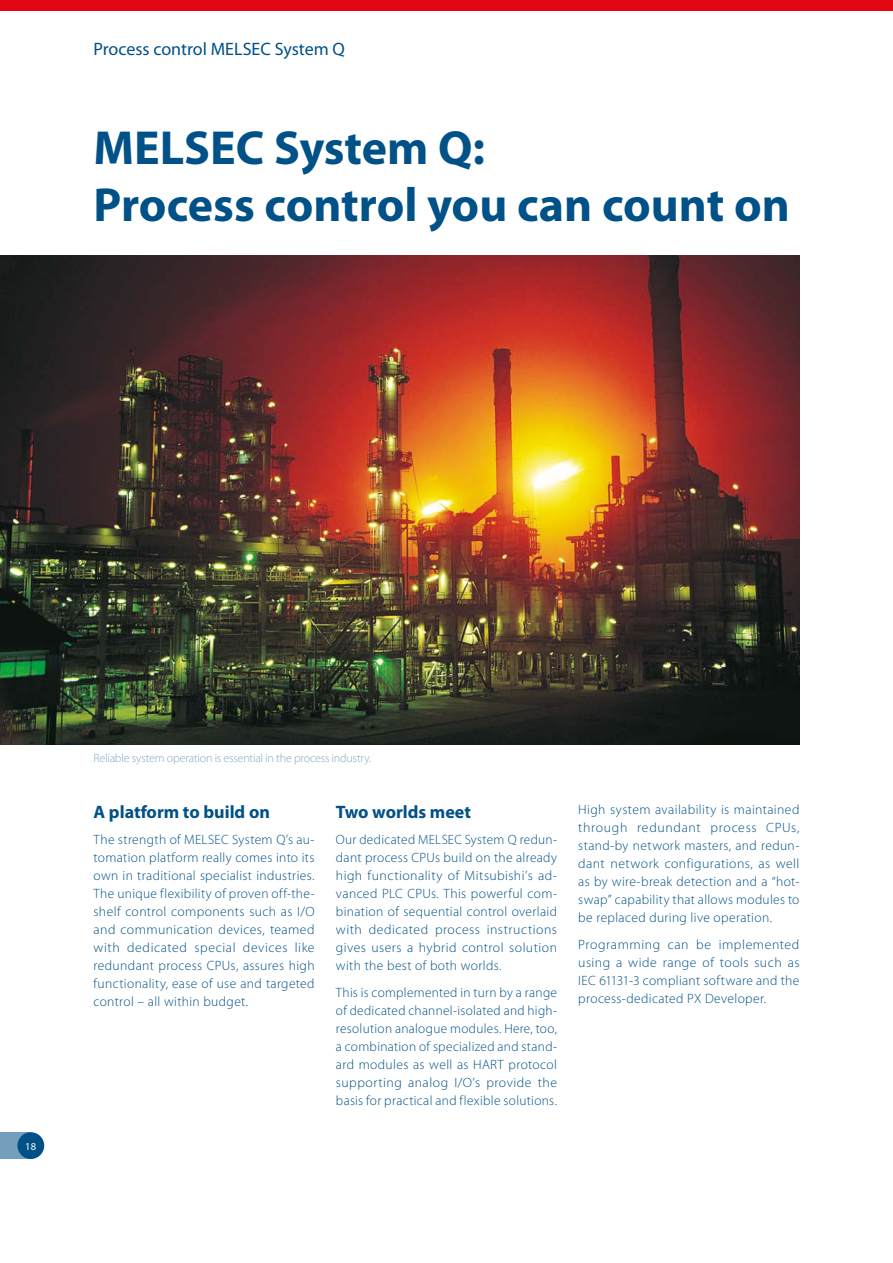
<style>
.page{position:relative;width:893px;height:1263px;background:#fff}
.page>*{position:absolute;margin:0;border:0;box-sizing:border-box;transform-origin:0 0}
.t1{font:700 48px/57.6px "Myriad Pro";color:#005187}
.t2{font:700 18px "Myriad Pro";color:#005187}
.t3{font:18px "Myriad Pro";color:#005187}
.t4{font:300 13.5px/18px "Myriad Pro";letter-spacing:.025em;color:#005187;text-align:justify}
.t5{font:300 12px "Myriad Pro";letter-spacing:-.015em;color:#80a8c3}
.t6{font:10.5px "Myriad Pro";color:#fff}
</style>
<div class="page">
<div style="left:0;top:0;width:893px;height:10px;background:#e30613"></div>
<img style="left:0;top:255px;width:799px;height:489px">
<div style="left:0;top:1132px;width:31px;height:27px;background:#739fbd"></div>
<div style="left:17px;top:1132px;width:27px;height:27px;background:#005187;border-radius:50%"></div>
<h2 class="t3" style="left:94px;top:38px;width:253px">Process control MELSEC System Q</h2>
<h1 class="t1" style="left:94px;top:117px;width:698px">MELSEC System Q:<br>Process control you can count on</h1>
<p class="t6" style="left:25px;top:1139px;width:13px">18</p>
<p class="t5" style="left:94px;top:751px;width:279px">Reliable system operation is essential in the process industry.</p>
<h2 class="t2" style="left:94px;top:800px;width:178px">A platform to build on</h2>
<p class="t4" style="left:94px;top:831px;width:223px">The strength of MELSEC System Q’s au&shy;tomation platform really comes into its own in traditional specialist industries.<br>The unique flexibility of proven off-the&shy;shelf control components such as I/O and communication devices, teamed with dedicated special devices like redundant process CPUs, assures high functionality, ease of use and targeted control – all within budget.</p>
<h2 class="t2" style="left:336px;top:800px;width:137px">Two worlds meet</h2>
<p class="t4" style="left:336px;top:831px;width:223px">Our dedicated MELSEC System Q redun&shy;dant process CPUs build on the already high functionality of Mitsubishi’s ad&shy;vanced PLC CPUs. This powerful com&shy;bination of sequential control overlaid with dedicated process instructions gives users a hybrid control solution with the best of both worlds.</p>
<p class="t4" style="left:336px;top:983px;width:223px">This is complemented in turn by a range of dedicated channel-isolated and high&shy;resolution analogue modules. Here, too, a combination of specialized and stand&shy;ard modules as well as HART protocol supporting analog I/O’s provide the basis for practical and flexible solutions.</p>
<p class="t4" style="left:578px;top:801px;width:223px">High system availability is maintained through redundant process CPUs, stand-by network masters, and redun&shy;dant network configurations, as well as by wire-break detection and a “hot&shy;swap” capability that allows modules to be replaced during live operation.</p>
<p class="t4" style="left:578px;top:935px;width:223px">Programming can be implemented using a wide range of tools such as IEC 61131-3 compliant software and the process-dedicated PX Developer.</p>
</div>
